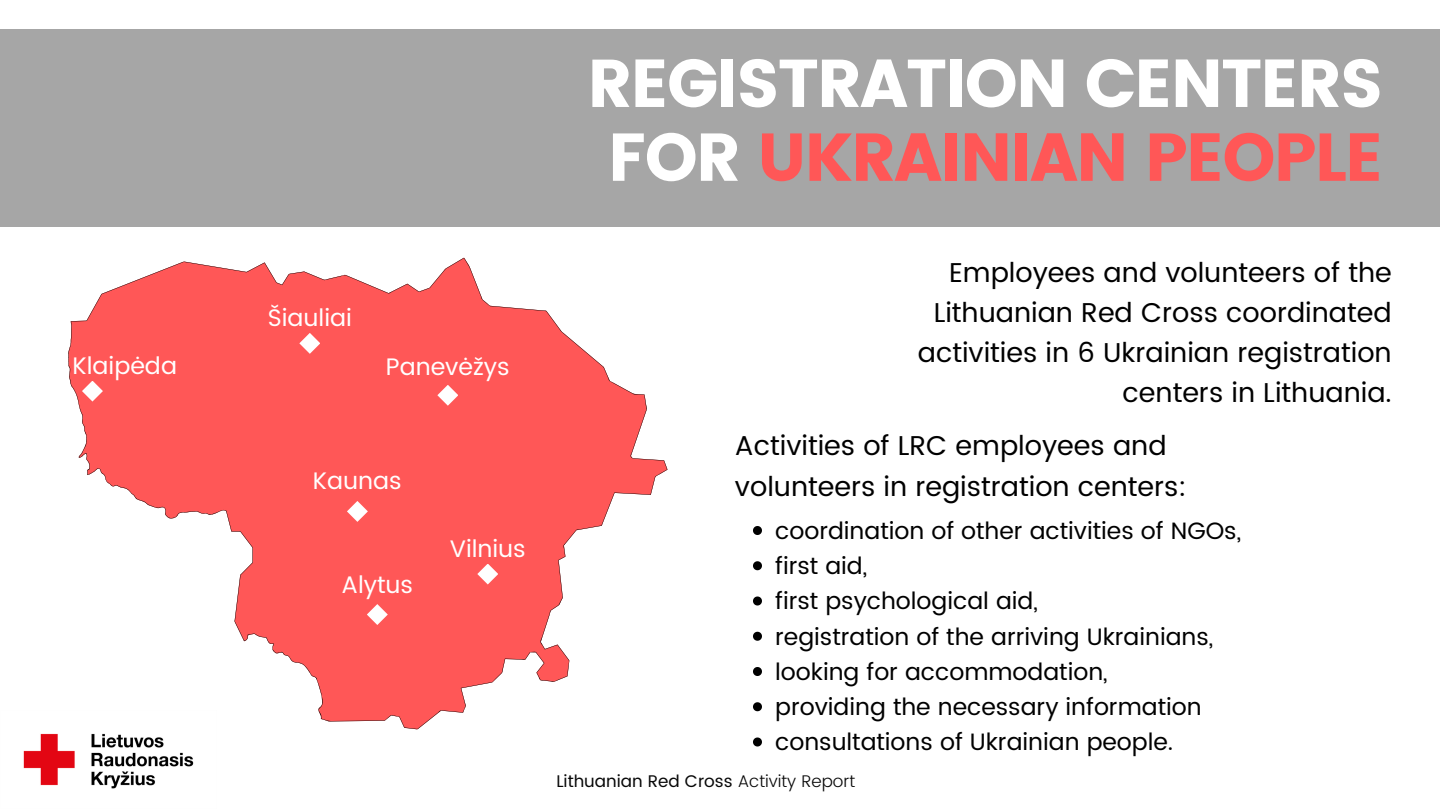
<style>
.page{position:relative;width:1440px;height:810px;background:#fff}
.page>*{position:absolute;margin:0;border:0;box-sizing:border-box;transform-origin:0 0}
.t1{font:67.5px/73.8px "Poppins";letter-spacing:-.03em;color:#fff;text-align:center}
.t2{font:27.2px/40px "Poppins";color:#000;text-align:right}
.t3{font:23.9px "Poppins";color:#fff}
.t4{font:23.7px/35.2px "Poppins";color:#000}
.t5{font:16.9px "Poppins";color:#070707}
.s1{color:#ff5757}
.s2{font-weight:300}
</style>
<div class="page">
<div style="left:0;top:29px;width:1440px;height:197px;background:#a6a6a6"></div>
<img style="left:23px;top:733px;width:171px;height:56px">
<svg style="left:753px;top:526px;width:9px;height:9px"></svg>
<svg style="left:753px;top:561px;width:9px;height:9px"></svg>
<svg style="left:753px;top:597px;width:9px;height:9px"></svg>
<svg style="left:753px;top:632px;width:9px;height:9px"></svg>
<svg style="left:753px;top:667px;width:9px;height:9px"></svg>
<svg style="left:753px;top:702px;width:9px;height:9px"></svg>
<svg style="left:753px;top:738px;width:9px;height:9px"></svg>
<svg style="left:68px;top:258px;width:599px;height:471px;fill:#ff5757"></svg>
<svg style="left:347px;top:501px;width:21px;height:21px"></svg>
<svg style="left:82px;top:381px;width:21px;height:21px"></svg>
<svg style="left:477px;top:564px;width:21px;height:21px"></svg>
<svg style="left:299px;top:333px;width:21px;height:21px"></svg>
<svg style="left:437px;top:385px;width:21px;height:21px"></svg>
<svg style="left:367px;top:604px;width:21px;height:21px"></svg>
<p class="t3" style="left:73px;top:351px;width:106px">Klaipėda</p>
<p class="t3" style="left:268px;top:304px;width:86px">Šiauliai</p>
<p class="t3" style="left:386px;top:352px;width:126px">Panevėžys</p>
<p class="t3" style="left:313px;top:467px;width:90px">Kaunas</p>
<p class="t3" style="left:341px;top:570px;width:73px">Alytus</p>
<p class="t3" style="left:450px;top:535px;width:78px">Vilnius</p>
<h1 class="t1" style="left:587px;top:47px;width:798px">REGISTRATION CENTERS<br>FOR <span class="s1">UKRAINIAN PEOPLE</span></h1>
<p class="t2" style="left:918px;top:253px;width:475px">Employees and volunteers of the<br>Lithuanian Red Cross coordinated activities in 6 Ukrainian registration centers in Lithuania.</p>
<p class="t2" style="left:735px;top:426px;width:453px;line-height:40.5px;text-align:left">Activities of LRC employees and volunteers in registration centers:</p>
<p class="t4" style="left:775px;top:513px;width:467px">coordination of other activities of NGOs, first aid,<br>first psychological aid,<br>registration of the arriving Ukrainians, looking for accommodation,<br>providing the necessary information consultations of Ukrainian people.</p>
<p class="t5" style="left:556px;top:771px;width:300px">Lithuanian Red Cross <span class="s2">Activity Report</span></p>
</div>
